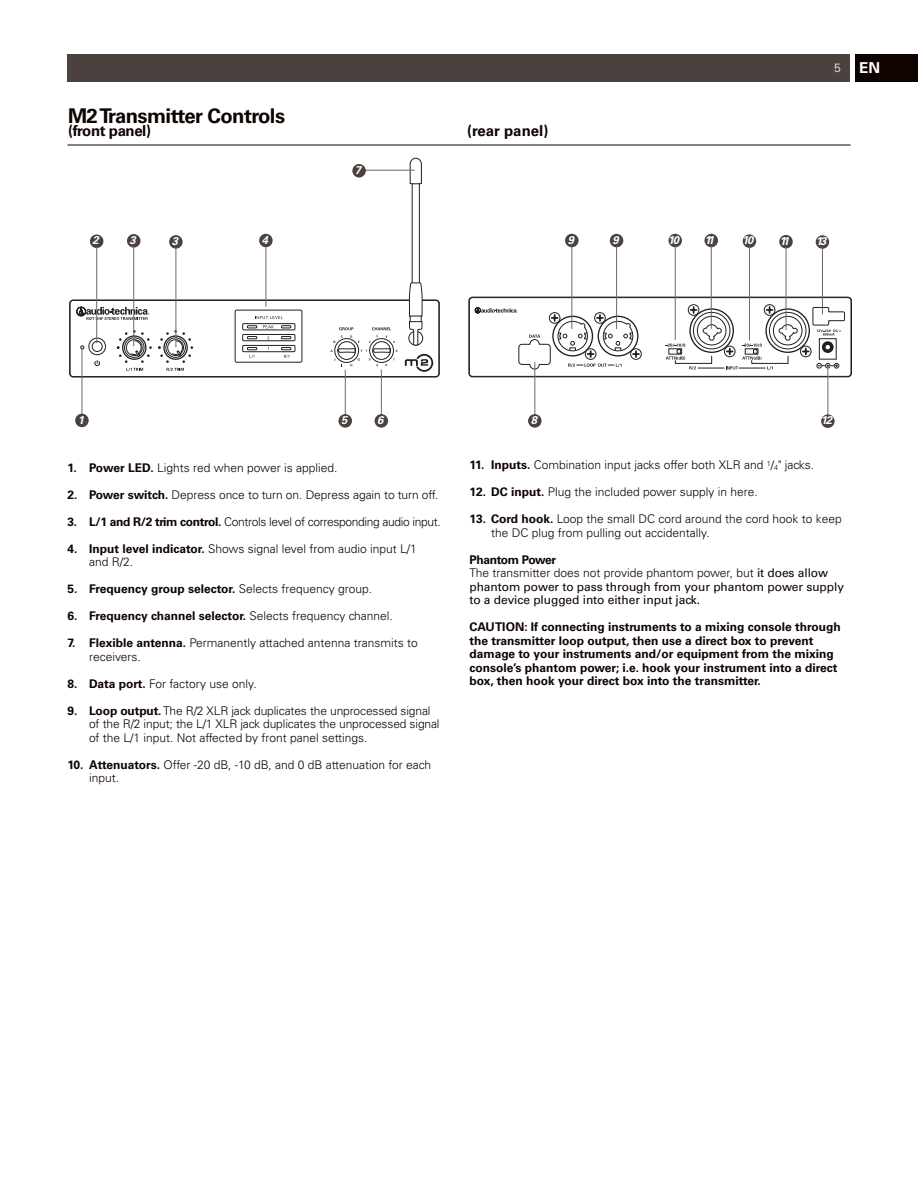
<style>
.page{position:relative;width:918px;height:1188px;background:#fff}
.page>*{position:absolute;margin:0;border:0;box-sizing:border-box;transform-origin:0 0}
.t1{font:700 20.25px "Univers LT Std";letter-spacing:-.03em;color:#0f0300}
.t2{font:700 15px "Univers LT Std";letter-spacing:-.03em;color:#0f0300}
.t3{font:700 15px "Univers LT Std";color:#0f0300}
.t4{font:700 15px "Univers LT Std";color:#fff}
.t5{font:300 12px/13.5px "Univers LT Std";color:#0f0300}
.t6{font:700 12px/13.5px "Univers LT Std";color:#0f0300}
.t7{font:12px/13.5px "Univers LT Std";letter-spacing:-.005em;color:#0f0300}
.t8{font:300 12px "Univers LT Std";letter-spacing:-.03em;color:#0f0300}
.t9{font:300 12px "Univers LT Std";color:#fff}
.t10{font:italic 700 11.25px "Univers LT Std";letter-spacing:-.14em;color:#fff}
.s1{font-weight:700}
.s2{font-weight:300}
.s3{font-size:7.2px}
</style>
<div class="page">
<div style="left:68px;top:54px;width:782px;height:27px;background:#4b4240"></div>
<div style="left:69px;top:299px;width:371px;height:79px;border:2px solid #231f20;border-radius:3px"></div>
<div style="left:70px;top:300px;width:369px;height:77px;border:1px solid #231f20;border-radius:3px"></div>
<svg style="left:76px;top:307px;width:74px;height:13px"></svg>
<div style="left:235px;top:310px;width:67px;height:53px;border:1px solid #231f20;border-radius:2px"></div>
<div style="left:242px;top:323px;width:53px;height:7px;border:1px solid #231f20"></div>
<svg style="left:247px;top:325px;width:10px;height:3px"></svg>
<svg style="left:281px;top:325px;width:10px;height:3px"></svg>
<div style="left:242px;top:334px;width:53px;height:7px;border:1px solid #231f20"></div>
<svg style="left:247px;top:336px;width:10px;height:3px"></svg>
<svg style="left:281px;top:336px;width:10px;height:3px"></svg>
<div style="left:242px;top:345px;width:53px;height:7px;border:1px solid #231f20"></div>
<svg style="left:263px;top:325px;width:11px;height:3px"></svg>
<svg style="left:255px;top:316px;width:28px;height:3px"></svg>
<svg style="left:405px;top:354px;width:28px;height:18px"></svg>
<svg style="left:117px;top:330px;width:35px;height:41px"></svg>
<svg style="left:80px;top:345px;width:4px;height:4px"></svg>
<div style="left:89px;top:338px;width:17px;height:17px;border:1px solid #231f20;border-radius:50%"></div>
<div style="left:92px;top:341px;width:11px;height:11px;border:1px solid #231f20;border-radius:50%"></div>
<svg style="left:330px;top:327px;width:67px;height:39px"></svg>
<svg style="left:94px;top:360px;width:6px;height:6px"></svg>
<svg style="left:158px;top:330px;width:35px;height:41px"></svg>
<div style="left:412px;top:183px;width:8px;height:101px;border:1px solid #231f20"></div>
<svg style="left:409px;top:158px;width:13px;height:27px"></svg>
<svg style="left:408px;top:282px;width:15px;height:64px"></svg>
<svg style="left:247px;top:347px;width:10px;height:11px"></svg>
<svg style="left:281px;top:347px;width:10px;height:11px"></svg>
<hr style="left:82px;top:347px;width:1px;height:73px;background:#6f6866">
<div style="left:469px;top:297px;width:382px;height:80px;border:1px solid #231f20;border-radius:3px"></div>
<div style="left:630px;top:348px;width:12px;height:12px;border:1px solid #231f20;border-radius:50%"></div>
<div style="left:688px;top:304px;width:11px;height:12px;border:1px solid #231f20;border-radius:50%"></div>
<div style="left:764px;top:304px;width:11px;height:12px;border:1px solid #231f20;border-radius:50%"></div>
<svg style="left:475px;top:307px;width:165px;height:63px"></svg>
<svg style="left:666px;top:306px;width:180px;height:64px"></svg>
<hr style="left:68px;top:145px;width:782px;height:1px;background:#0f0300">
<div style="left:855px;top:54px;width:63px;height:27px;background:#0f0300"></div>
<div style="left:90px;top:235px;width:13px;height:13px;background:#4b4240;border-radius:50%"></div>
<hr style="left:96px;top:247px;width:1px;height:96px;background:#6f6866">
<div style="left:127px;top:234px;width:13px;height:14px;background:#4b4240;border-radius:50%"></div>
<hr style="left:133px;top:246px;width:1px;height:100px;background:#6f6866">
<div style="left:259px;top:234px;width:14px;height:13px;background:#4b4240;border-radius:50%"></div>
<hr style="left:266px;top:246px;width:1px;height:61px;background:#6f6866">
<div style="left:668px;top:234px;width:14px;height:13px;background:#4b4240;border-radius:50%"></div>
<hr style="left:675px;top:246px;width:1px;height:94px;background:#6f6866">
<div style="left:705px;top:234px;width:13px;height:13px;background:#4b4240;border-radius:50%"></div>
<hr style="left:711px;top:246px;width:1px;height:83px;background:#6f6866">
<div style="left:816px;top:235px;width:13px;height:14px;background:#4b4240;border-radius:50%"></div>
<hr style="left:822px;top:247px;width:1px;height:67px;background:#6f6866">
<div style="left:565px;top:234px;width:14px;height:13px;background:#4b4240;border-radius:50%"></div>
<hr style="left:571px;top:246px;width:1px;height:83px;background:#6f6866">
<hr style="left:360px;top:170px;width:55px;height:1px;background:#6f6866">
<div style="left:352px;top:164px;width:14px;height:14px;background:#4b4240;border-radius:50%"></div>
<div style="left:75px;top:414px;width:14px;height:13px;background:#4b4240;border-radius:50%"></div>
<hr style="left:534px;top:362px;width:1px;height:58px;background:#6f6866">
<div style="left:528px;top:414px;width:14px;height:14px;background:#4b4240;border-radius:50%"></div>
<hr style="left:828px;top:369px;width:1px;height:51px;background:#6f6866">
<div style="left:821px;top:414px;width:14px;height:14px;background:#4b4240;border-radius:50%"></div>
<hr style="left:345px;top:370px;width:1px;height:50px;background:#6f6866">
<div style="left:339px;top:414px;width:13px;height:14px;background:#4b4240;border-radius:50%"></div>
<hr style="left:381px;top:370px;width:1px;height:50px;background:#6f6866">
<div style="left:375px;top:414px;width:13px;height:14px;background:#4b4240;border-radius:50%"></div>
<div style="left:169px;top:235px;width:14px;height:14px;background:#4b4240;border-radius:50%"></div>
<hr style="left:176px;top:247px;width:1px;height:100px;background:#6f6866">
<div style="left:610px;top:234px;width:13px;height:13px;background:#4b4240;border-radius:50%"></div>
<hr style="left:616px;top:246px;width:1px;height:83px;background:#6f6866">
<div style="left:743px;top:234px;width:13px;height:14px;background:#4b4240;border-radius:50%"></div>
<hr style="left:749px;top:247px;width:1px;height:93px;background:#6f6866">
<div style="left:779px;top:235px;width:14px;height:13px;background:#4b4240;border-radius:50%"></div>
<hr style="left:786px;top:247px;width:1px;height:83px;background:#6f6866">
<h1 class="t1" style="left:68px;top:108px;width:219px">M2Transmitter Controls</h1>
<p class="t2" style="left:68px;top:125px;width:84px">(front panel)</p>
<p class="t3" style="left:467px;top:125px;width:83px">(rear panel)</p>
<p class="t10" style="left:355px;top:166px;width:8px">7</p>
<p class="t9" style="left:834px;top:63px;width:8px">5</p>
<p class="t4" style="left:859px;top:62px;width:22px">EN</p>
<p class="t10" style="left:93px;top:236px;width:8px">2</p>
<p class="t10" style="left:130px;top:236px;width:8px">3</p>
<p class="t10" style="left:262px;top:236px;width:8px">4</p>
<p class="t10" style="left:568px;top:236px;width:8px">9</p>
<p class="t10" style="left:668px;top:236px;width:13px">10</p>
<p class="t10" style="left:705px;top:236px;width:11px">11</p>
<p class="t10" style="left:816px;top:237px;width:12px">13</p>
<p class="t10" style="left:172px;top:237px;width:8px">3</p>
<p class="t10" style="left:612px;top:236px;width:8px">9</p>
<p class="t10" style="left:742px;top:236px;width:13px">10</p>
<p class="t10" style="left:779px;top:237px;width:11px">11</p>
<p class="t10" style="left:78px;top:415px;width:8px">1</p>
<p class="t10" style="left:341px;top:416px;width:8px">5</p>
<p class="t10" style="left:377px;top:416px;width:8px">6</p>
<p class="t10" style="left:531px;top:416px;width:8px">8</p>
<p class="t10" style="left:821px;top:416px;width:13px">12</p>
<p class="t5" style="left:68px;top:462px;width:271px"><span class="s1">1. Power LED.</span> Lights red when power is applied.</p>
<p class="t5" style="left:68px;top:489px;width:373px"><span class="s1">2. Power switch.</span> Depress once to turn on. Depress again to turn off.</p>
<p class="t8" style="left:68px;top:517px;width:375px"><span class="s1">3. L/1 and R/2 trim control.</span> Controls level of corresponding audio input.</p>
<p class="t5" style="left:89px;top:543px;width:329px;text-indent:-22px"><span class="s1">4. Input level indicator.</span> Shows signal level from audio input L/1 and R/2.</p>
<p class="t6" style="left:67px;top:583px;width:306px">5. Frequency group selector. <span class="s2">Selects frequency group.</span></p>
<p class="t6" style="left:67px;top:610px;width:327px">6. Frequency channel selector. <span class="s2">Selects frequency channel.</span></p>
<p class="t5" style="left:89px;top:637px;width:330px;text-indent:-22px"><span class="s1">7. Flexible antenna.</span> Permanently attached antenna transmits to receivers.</p>
<p class="t5" style="left:67px;top:678px;width:191px"><span class="s1">8. Data port.</span> For factory use only.</p>
<p class="t5" style="left:89px;top:705px;width:352px;text-indent:-22px"><span class="s1">9. Loop output.</span>The R/2 XLR jack duplicates the unprocessed signal of the R/2 input; the L/1 XLR jack duplicates the unprocessed signal of the L/1 input. Not affected by front panel settings.</p>
<p class="t5" style="left:89px;top:759px;width:343px;text-indent:-22px"><span class="s1">10. Attenuators.</span> Offer -20 dB, -10 dB, and 0 dB attenuation for each input.</p>
<p class="t5" style="left:469px;top:459px;width:346px"><span class="s1">11. Inputs.</span> Combination input jacks offer both XLR and <sup>1</sup>/<span class="s3">4</span>" jacks.</p>
<p class="t5" style="left:469px;top:486px;width:290px"><span class="s1">12. DC input.</span> Plug the included power supply in here.</p>
<p class="t5" style="left:491px;top:513px;width:352px;text-indent:-22px"><span class="s1">13. Cord hook.</span> Loop the small DC cord around the cord hook to keep the DC plug from pulling out accidentally.</p>
<p class="t7" style="left:469px;top:554px;width:376px"><span class="s1">Phantom Power<br></span><span class="s2">The transmitter does not provide phantom power, but</span> it does allow phantom power to pass through from your phantom power supply to a device plugged into either input jack.</p>
<p class="t6" style="left:469px;top:621px;width:373px">CAUTION: If connecting instruments to a mixing console through the transmitter loop output, then use a direct box to prevent damage to your instruments and/or equipment from the mixing console’s phantom power; i.e. hook your instrument into a direct box, then hook your direct box into the transmitter.</p>
</div>
